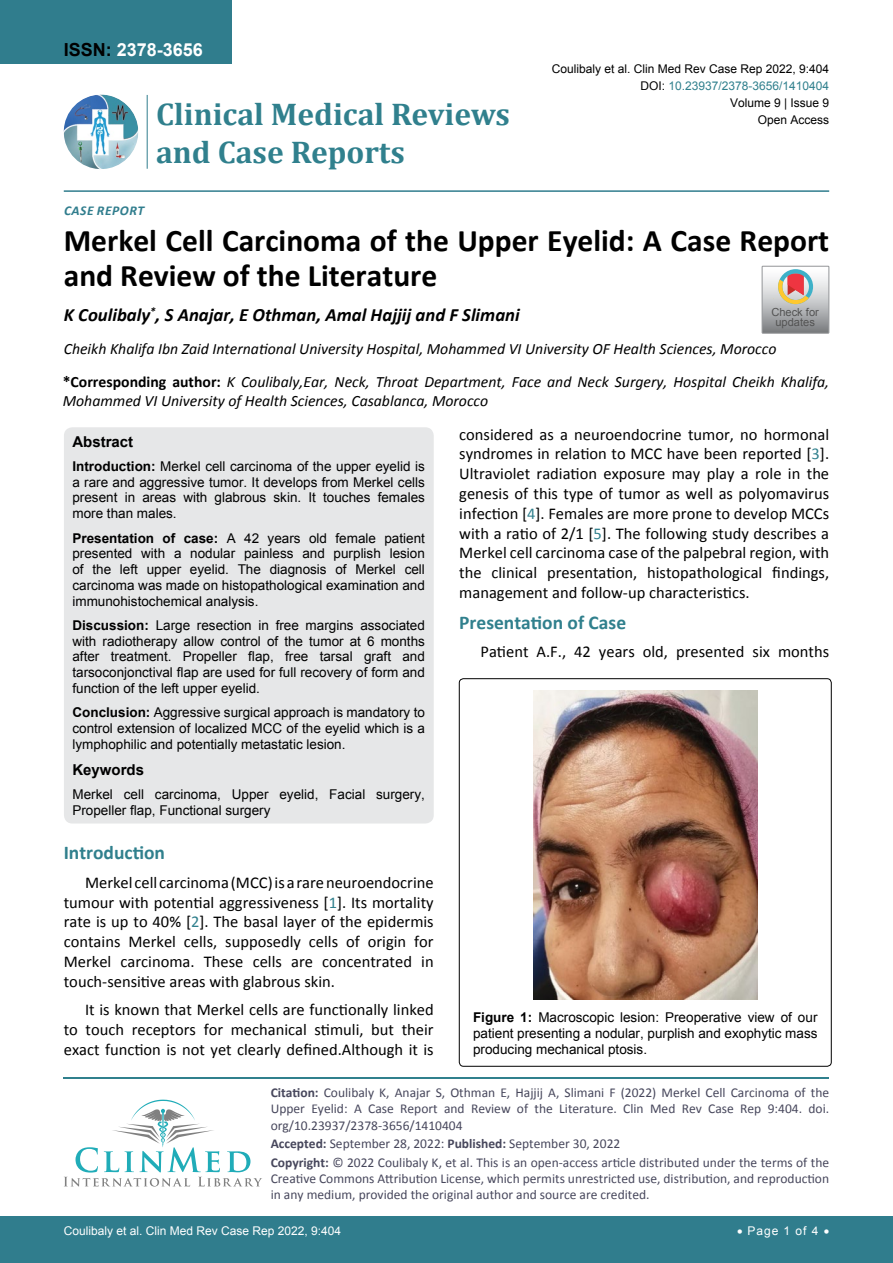
<style>
.page{position:relative;width:893px;height:1263px;background:#fff}
.page>*{position:absolute;margin:0;border:0;box-sizing:border-box;transform-origin:0 0}
.t1{font:700 31.5px/34.5px "Calibri";color:#000}
.t2{font:700 31.5px "Cambria";color:#30808d}
.t3{font:700 19.5px "Calibri";color:#30808d}
.t4{font:italic 700 18.75px "Calibri";color:#000}
.t5{font:700 18px "Arial";color:#fff}
.t6{font:16.5px/19.8px "Calibri";color:#000;text-align:justify}
.t7{font:italic 15.75px/33px "Calibri";color:#000}
.t8{font:700 15px "Arial";color:#000}
.t9{font:13.5px/15.8px "Arial";color:#000;text-align:justify}
.t10{font:13.5px/16.2px "Calibri";color:#47475c;text-align:justify}
.t11{font:italic 700 13.5px "Calibri";color:#307d8d}
.t12{font:12px "Arial";color:#000}
.t13{font:12px "Arial";color:#fff}
.t14{font:12px "Arial";color:#30808d}
.t15{font:11.1px/9.6px "Arial";color:#535353;text-align:center}
.s1{color:#000}
.s2{font-weight:700;font-style:normal}
.s3{font-weight:700}
.s4{color:#30808d}
</style>
<div class="page">
<hr style="left:64px;top:1077px;width:765px;height:1px;background:#30808d">
<svg style="left:64px;top:1100px;width:198px;height:86px"></svg>
<div style="left:0;top:0;width:231px;height:64px;background:#307d8d"></div>
<hr style="left:64px;top:190px;width:765px;height:2px;background:#307d8d">
<div style="left:0;top:1217px;width:893px;height:46px;background:#307d8d"></div>
<img style="left:64px;top:95px;width:74px;height:74px;border-radius:37px">
<hr style="left:147px;top:95px;width:1px;height:74px;background:#307d8d">
<svg style="left:762px;top:266px;width:67px;height:67px;background:#bdb6b3"></svg>
<div style="left:64px;top:427px;width:370px;height:396px;background:#e6e7e8;border-radius:9px"></div>
<div style="left:459px;top:679px;width:372px;height:387px;border:1px solid #000;border-radius:4px"></div>
<img style="left:533px;top:691px;width:224px;height:308px">
<h3 class="t5" style="left:64px;top:38px;width:141px"><span class="s1">ISSN:</span> 2378-3656</h3>
<h1 class="t2" style="left:156px;top:92px;width:355px">Clinical Medical Reviews</h1>
<h1 class="t2" style="left:156px;top:130px;width:250px">and Case Reports</h1>
<p class="t11" style="left:64px;top:202px;width:17px">Case</p>
<p class="t11" style="left:97px;top:202px;width:49px">Repor t</p>
<p class="t12" style="left:552px;top:60px;width:279px">Coulibaly et al. Clin Med Rev Case Rep 2022, 9:404</p>
<p class="t12" style="left:730px;top:95px;width:101px">Volume 9 | Issue 9</p>
<p class="t14" style="left:640px;top:78px;width:190px"><span class="s1">DOI:</span> 10.23937/2378-3656/1410404</p>
<p class="t12" style="left:758px;top:112px;width:73px">Open Access</p>
<h1 class="t1" style="left:64px;top:223px;width:767px">Merkel Cell Carcinoma of the Upper Eyelid: A Case Report and Review of the Literature</h1>
<h3 class="t4" style="left:64px;top:303px;width:457px">K Coulibaly<sup>*</sup>, S Anajar, E Othman, Amal Hajjij and F Slimani</h3>
<p class="t7" style="left:63px;top:332px;width:768px">Cheikh Khalifa Ibn Zaid International University Hospital, Mohammed VI University OF Health Sciences, Morocco <span class="s2">*Corresponding author:</span> K Coulibaly,Ear, Neck, Throat Department, Face and Neck Surgery, Hospital Cheikh Khalifa,</p>
<p class="t7" style="left:63px;top:384px;width:427px">Mohammed VI University of Health Sciences, Casablanca, Morocco</p>
<p class="t15" style="left:771px;top:308px;width:49px">Check for updates</p>
<p class="t8" style="left:72px;top:431px;width:62px">Abstract</p>
<p class="t9" style="left:72px;top:458px;width:354px"><span class="s3">Introduction:</span> Merkel cell carcinoma of the upper eyelid is a rare and aggressive tumor. It develops from Merkel cells present in areas with glabrous skin. It touches females more than males.</p>
<p class="t9" style="left:72px;top:530px;width:354px"><span class="s3">Presentation of case:</span> A 42 years old female patient presented with a nodular painless and purplish lesion of the left upper eyelid. The diagnosis of Merkel cell carcinoma was made on histopathological examination and immunohistochemical analysis.</p>
<p class="t9" style="left:72px;top:617px;width:354px"><span class="s3">Discussion:</span> Large resection in free margins associated with radiotherapy allow control of the tumor at 6 months after treatment. Propeller flap, free tarsal graft and tarsoconjonctival flap are used for full recovery of form and function of the left upper eyelid.</p>
<p class="t9" style="left:72px;top:705px;width:354px"><span class="s3">Conclusion:</span> Aggressive surgical approach is mandatory to control extension of localized MCC of the eyelid which is a lymphophilic and potentially metastatic lesion.</p>
<p class="t8" style="left:72px;top:760px;width:73px">Keywords</p>
<p class="t9" style="left:72px;top:787px;width:354px">Merkel cell carcinoma, Upper eyelid, Facial surgery,<br>Propeller flap, Functional surgery</p>
<p class="t6" style="left:459px;top:424px;width:371px">considered as a neuroendocrine tumor, no hormonal syndromes in relation to MCC have been reported [<span class="s4">3</span>].<br>Ultraviolet radiation exposure may play a role in the genesis of this type of tumor as well as polyomavirus infection [<span class="s4">4</span>]. Females are more prone to develop MCCs with a ratio of 2/1 [<span class="s4">5</span>]. The following study describes a Merkel cell carcinoma case of the palpebral region, with the clinical presentation, histopathological findings, management and follow-up characteristics.</p>
<h2 class="t3" style="left:459px;top:610px;width:168px">Presentation of Case</h2>
<p class="t6" style="left:480px;top:642px;width:350px">Patient A.F., 42 years old, presented six months</p>
<h2 class="t3" style="left:64px;top:840px;width:103px">Introduction</h2>
<p class="t6" style="left:64px;top:872px;width:371px;text-indent:21px">Merkel cell carcinoma (MCC) is a rare neuroendocrine tumour with potential aggressiveness [<span class="s4">1</span>]. Its mortality rate is up to 40% [<span class="s4">2</span>]. The basal layer of the epidermis contains Merkel cells, supposedly cells of origin for Merkel carcinoma. These cells are concentrated in touch-sensitive areas with glabrous skin.</p>
<p class="t6" style="left:64px;top:1000px;width:371px;text-indent:21px">It is known that Merkel cells are functionally linked to touch receptors for mechanical stimuli, but their exact function is not yet clearly defined.Although it is</p>
<p class="t9" style="left:473px;top:1009px;width:346px;line-height:16.2px"><span class="s3">Figure 1:</span> Macroscopic lesion: Preoperative view of our patient presenting a nodular, purplish and exophytic mass producing mechanical ptosis.</p>
<p class="t10" style="left:271px;top:1084px;width:560px"><span class="s3">Citation:</span> Coulibaly K, Anajar S, Othman E, Hajjij A, Slimani F (2022) Merkel Cell Carcinoma of the Upper Eyelid: A Case Report and Review of the Literature. Clin Med Rev Case Rep 9:404. doi. org/10.23937/2378-3656/1410404</p>
<p class="t10" style="left:271px;top:1154px;width:560px"><span class="s3">Copyright:</span> © 2022 Coulibaly K, et al. This is an open-access article distributed under the terms of the Creative Commons Attribution License, which permits unrestricted use, distribution, and reproduction in any medium, provided the original author and source are credited.</p>
<p class="t10" style="left:271px;top:1135px;width:351px"><span class="s3">Accepted:</span> September 28, 2022: <span class="s3">Published:</span> September 30, 2022</p>
<p class="t13" style="left:64px;top:1223px;width:279px">Coulibaly et al. Clin Med Rev Case Rep 2022, 9:404</p>
<p class="t13" style="left:737px;top:1223px;width:94px">• Page 1 of 4 •</p>
</div>
